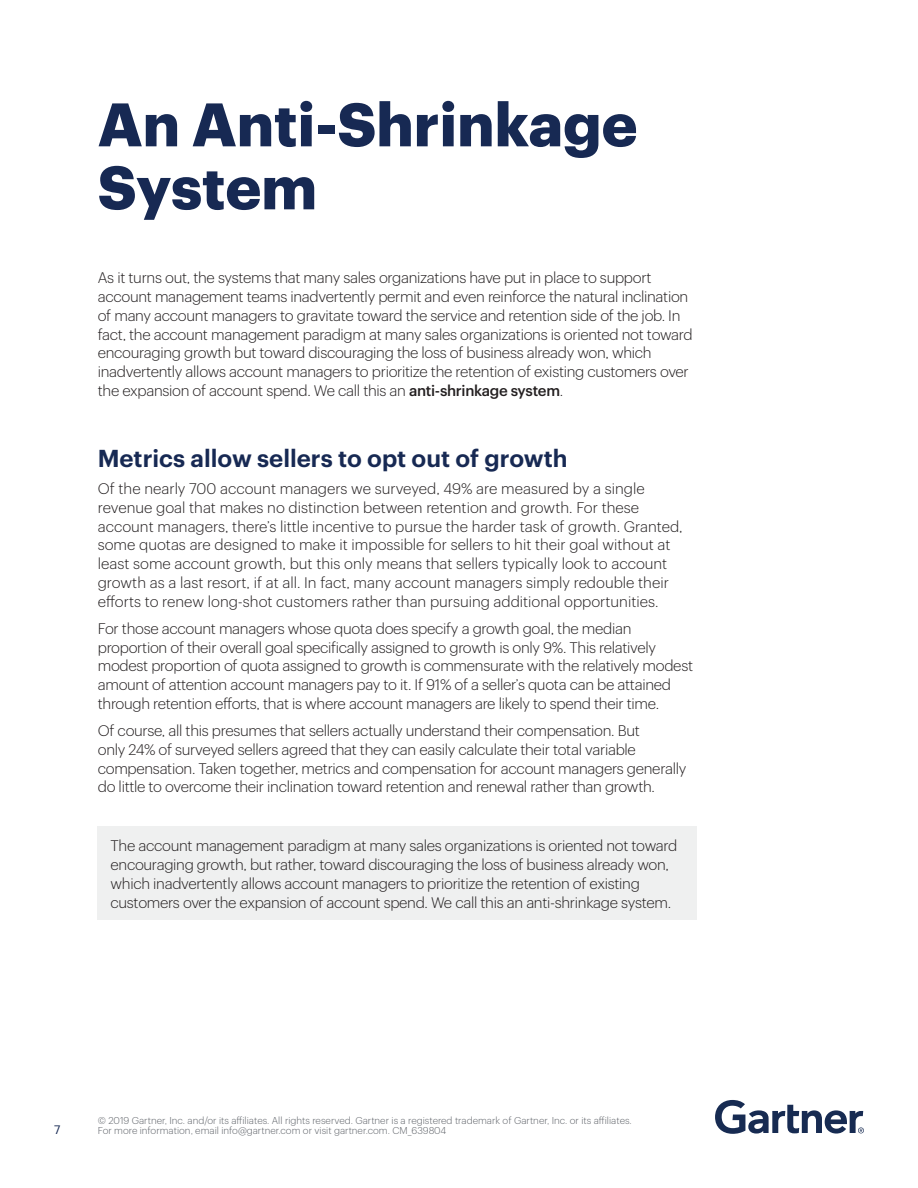
<style>
.page{position:relative;width:918px;height:1188px;background:#fff}
.page>*{position:absolute;margin:0;border:0;box-sizing:border-box;transform-origin:0 0}
.Whitepaper_-_Title{font:700 60px/63px "Graphik";color:#172953}
.Whitepaper_-_subhead{font:600 24px "Graphik";color:#172953}
.Whitepaper_-_Body_te{font:300 15px/18.8px "Graphik";letter-spacing:-.02em;color:#231f20}
.Whitepaper_-_Body_te-2{font:300 15px/18.8px "Graphik";color:#231f20}
.t1{font:12px "Graphik";color:#172953}
.t2{font:300 9.75px "Graphik";color:#5f6369}
.s1{font-weight:500}
</style>
<div class="page">
<svg style="left:715px;top:1100px;width:149px;height:34px"></svg>
<div style="left:98px;top:826px;width:599px;height:94px;background:#eff0f0"></div>
<p class="Whitepaper_-_Title" style="left:98px;top:88px;width:541px">An Anti-Shrinkage<br>System</p>
<p class="Whitepaper_-_Body_te" style="left:98px;top:267px;width:596px">As it turns out, the systems that many sales organizations have put in place to support account management teams inadvertently permit and even reinforce the natural inclination of many account managers to gravitate toward the service and retention side of the job. In fact, the account management paradigm at many sales organizations is oriented not toward encouraging growth but toward discouraging the loss of business already won, which inadvertently allows account managers to prioritize the retention of existing customers over the expansion of account spend. We call this an <span class="s1">anti-shrinkage system</span>.</p>
<p class="Whitepaper_-_subhead" style="left:98px;top:440px;width:471px">Metrics allow sellers to opt out of growth</p>
<p class="Whitepaper_-_Body_te-2" style="left:98px;top:478px;width:586px">Of the nearly 700 account managers we surveyed, 49% are measured by a single revenue goal that makes no distinction between retention and growth. For these account managers, there’s little incentive to pursue the harder task of growth. Granted, some quotas are designed to make it impossible for sellers to hit their goal without at least some account growth, but this only means that sellers typically look to account growth as a last resort, if at all. In fact, many account managers simply redouble their efforts to renew long-shot customers rather than pursuing additional opportunities.</p>
<p class="Whitepaper_-_Body_te" style="left:98px;top:618px;width:597px">For those account managers whose quota does specify a growth goal, the median proportion of their overall goal specifically assigned to growth is only 9%. This relatively modest proportion of quota assigned to growth is commensurate with the relatively modest amount of attention account managers pay to it. If 91% of a seller’s quota can be attained through retention efforts, that is where account managers are likely to spend their time.</p>
<p class="Whitepaper_-_Body_te" style="left:98px;top:720px;width:590px">Of course, all this presumes that sellers actually understand their compensation. But<br>only 24% of surveyed sellers agreed that they can easily calculate their total variable compensation. Taken together, metrics and compensation for account managers generally do little to overcome their inclination toward retention and renewal rather than growth.</p>
<p class="Whitepaper_-_Body_te" style="left:111px;top:835px;width:568px">The account management paradigm at many sales organizations is oriented not toward encouraging growth, but rather, toward discouraging the loss of business already won, which inadvertently allows account managers to prioritize the retention of existing customers over the expansion of account spend. We call this an anti-shrinkage system.</p>
<p class="t2" style="left:98px;top:1113px;width:536px">© 2019 Gartner, Inc. and/or its affiliates. All rights reserved. Gartner is a registered trademark of Gartner, Inc. or its affiliates.</p>
<p class="t1" style="left:54px;top:1121px;width:8px">7</p>
<p class="t2" style="left:98px;top:1123px;width:350px">For more information, email info@gartner.com or visit gartner.com. CM_639804</p>
</div>
